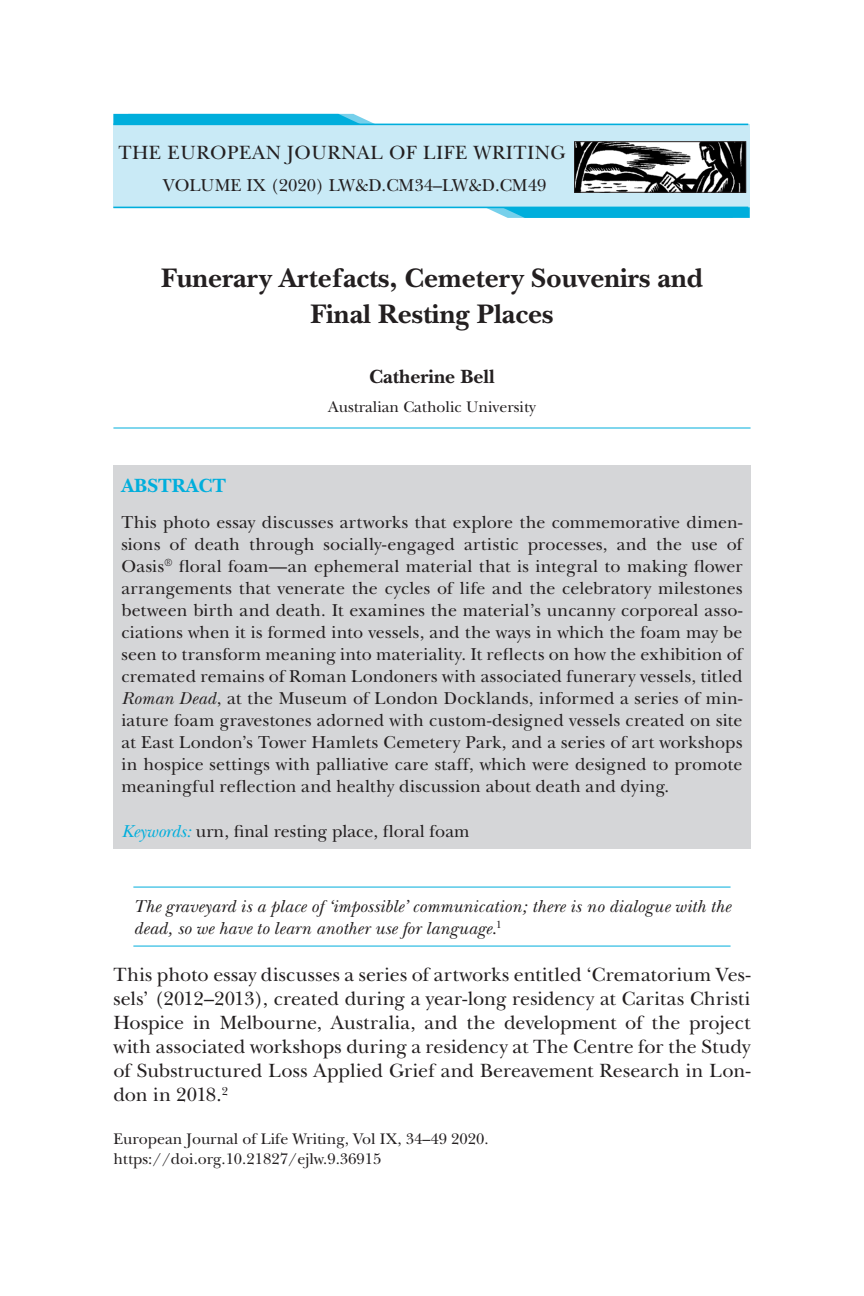
<style>
.page{position:relative;width:864px;height:1296px;background:#fff}
.page>*{position:absolute;margin:0;border:0;box-sizing:border-box;transform-origin:0 0}
.t1{font:700 28px/36px "New Baskerville";color:#231f20;text-align:center}
.t2{font:20px/24px "New Baskerville";letter-spacing:.015em;color:#231f20;text-align:justify}
.t3{font:700 20px "New Baskerville";color:#231f20}
.t4{font:700 20px "New Baskerville";color:#00aedc}
.t5{font:18px/22px "New Baskerville";color:#231f20;text-align:justify}
.t6{font:italic 18px/22px "New Baskerville";letter-spacing:.01em;color:#231f20}
.t7{font:16px/20px "New Baskerville";color:#231f20}
.s1{font-style:italic}
.s2{font-style:italic;color:#00aedc}
.s3{font-style:normal}
</style>
<div class="page">
<div style="left:113px;top:124px;width:637px;height:83px;background:#c9eaf6"></div>
<svg style="left:113px;top:114px;width:263px;height:10px;background:#11b3de"></svg>
<svg style="left:485px;top:207px;width:265px;height:11px;background:#14b4de"></svg>
<hr style="left:113px;top:124px;width:635px;height:1px;background:#00aedc">
<hr style="left:113px;top:207px;width:635px;height:1px;background:#00aedc">
<img style="left:576px;top:143px;width:168px;height:48px">
<div style="left:574px;top:141px;width:172px;height:52px;border:1px solid #231f20"></div>
<hr style="left:113px;top:428px;width:638px;height:1px;background:#00aedc">
<div style="left:113px;top:465px;width:638px;height:384px;background:#d5d6d8"></div>
<hr style="left:133px;top:887px;width:598px;height:1px;background:#00aedc">
<hr style="left:133px;top:946px;width:598px;height:1px;background:#00aedc">
<p class="t2" style="left:118px;top:140px;width:449px">The European Journal of Life Writing</p>
<p class="t5" style="left:163px;top:174px;width:26px">VOLU</p>
<p class="t5" style="left:215px;top:174px;width:333px">ME IX (2020) LW&amp;D.CM34–LW&amp;D.CM49</p>
<h1 class="t1" style="left:161px;top:260px;width:543px">Funerary Artefacts, Cemetery Souvenirs and<br>Final Resting Places</h1>
<p class="t3" style="left:369px;top:365px;width:127px">Catherine Bell</p>
<p class="t7" style="left:328px;top:397px;width:209px">Australian Catholic University</p>
<p class="t4" style="left:121px;top:474px;width:106px">ABSTRACT</p>
<p class="t5" style="left:121px;top:511px;width:623px">This photo essay discusses artworks that explore the commemorative dimen&shy;sions of death through socially-engaged artistic processes, and the use of Oasis<sup>®</sup> floral foam—an ephemeral material that is integral to making flower arrangements that venerate the cycles of life and the celebratory milestones between birth and death. It examines the material’s uncanny corporeal asso&shy;ciations when it is formed into vessels, and the ways in which the foam may be seen to transform meaning into materiality. It reflects on how the exhibition of cremated remains of Roman Londoners with associated funerary vessels, titled <span class="s1">Roman Dead</span>, at the Museum of London Docklands, informed a series of min&shy;iature foam gravestones adorned with custom-designed vessels created on site at East London’s Tower Hamlets Cemetery Park, and a series of art workshops in hospice settings with palliative care staff, which were designed to promote meaningful reflection and healthy discussion about death and dying.</p>
<p class="t5" style="left:121px;top:820px;width:350px"><span class="s2">Keywords:</span> urn, final resting place, floral foam</p>
<p class="t6" style="left:133px;top:895px;width:599px">The graveyard is a place of ‘impossible’ communication; there is no dialogue with the dead, so we have to learn another use for language<span class="s3">.</span><sup>1</sup></p>
<p class="t2" style="left:113px;top:963px;width:639px">This photo essay discusses a series of artworks entitled ‘Crematorium Ves&shy;sels’ (2012–2013), created during a year-long residency at Caritas Christi Hospice in Melbourne, Australia, and the development of the project with associated workshops during a residency at The Centre for the Study of Substructured Loss Applied Grief and Bereavement Research in Lon&shy;don in 2018.<sup>2</sup></p>
<p class="t7" style="left:113px;top:1129px;width:377px">European Journal of Life Writing, Vol IX, 34–49 2020. https://doi.org.10.21827/ejlw.9.36915</p>
</div>
